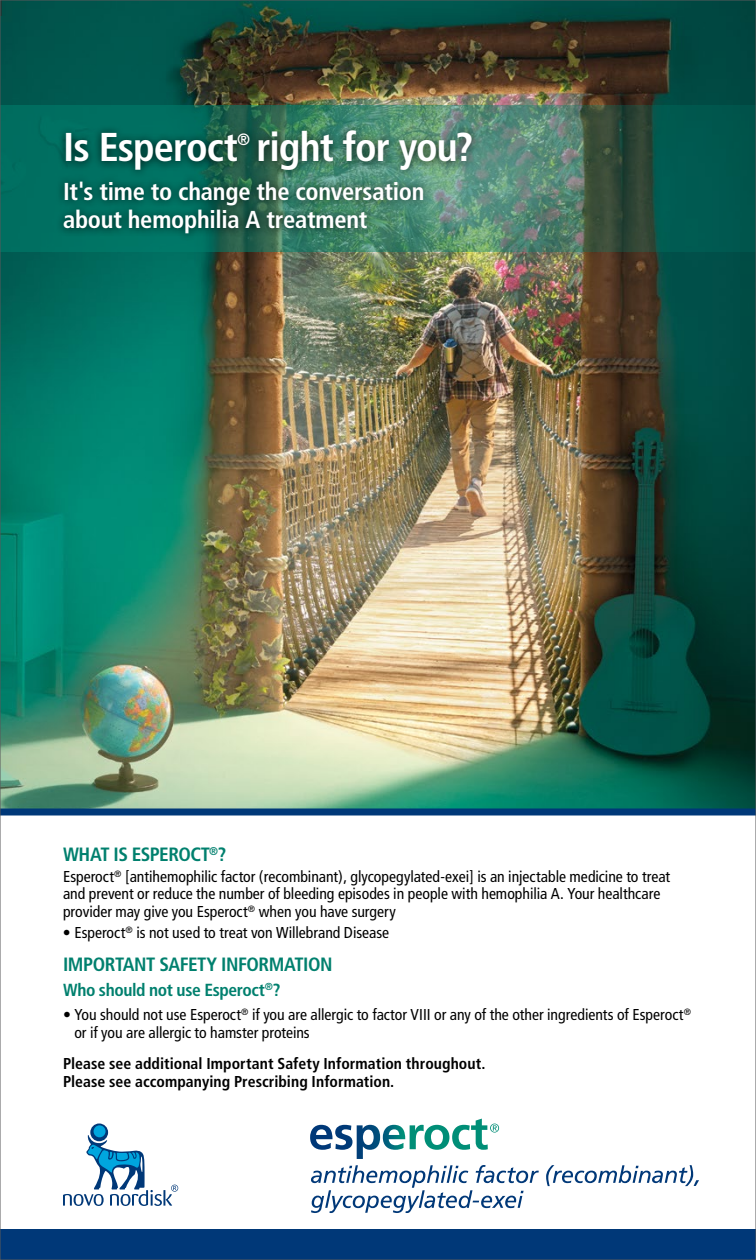
<style>
.page{position:relative;width:756px;height:1260px;background:#fff}
.page>*{position:absolute;margin:0;border:0;box-sizing:border-box;transform-origin:0 0}
.t1{font:700 condensed 40.25px "Frutiger LT Std";letter-spacing:-.025em;color:#fff}
.t2{font:700 condensed 24.5px/28px "Frutiger LT Std";letter-spacing:-.01em;color:#fff}
.t3{font:700 condensed 19.25px "Frutiger LT Std";letter-spacing:-.025em;color:#00806e}
.t4{font:700 condensed 17.5px "Frutiger LT Std";letter-spacing:-.02em;color:#00806e}
.t5{font:700 condensed 16.28px "Frutiger LT Std";color:#fff}
.t6{font:condensed 15.75px/17.5px "Frutiger";color:#000}
.t7{font:700 condensed 15.75px/17.5px "Frutiger";letter-spacing:.005em;color:#000}
</style>
<div class="page">
<img style="left:2px;top:2px;width:752px;height:806px">
<svg style="left:90px;top:1124px;width:18px;height:17px"></svg>
<div style="left:94px;top:1125px;width:12px;height:12px;background:#00a6de;border-radius:50%"></div>
<svg style="left:63px;top:1135px;width:115px;height:71px"></svg>
<div style="left:0;top:808px;width:756px;height:8px;background:#003878"></div>
<svg style="left:2px;top:105px;width:752px;height:147px;background:#2b6d5d"></svg>
<div style="left:56px;top:173px;width:376px;height:69px;background:#000;opacity:.75"></div>
<div style="left:57px;top:122px;width:423px;height:56px;background:#000;opacity:.75"></div>
<svg style="left:310px;top:1119px;width:189px;height:40px"></svg>
<svg style="left:311px;top:1165px;width:388px;height:48px"></svg>
<div style="left:0;top:1230px;width:756px;height:30px;background:#003878"></div>
<h1 class="t1" style="left:63px;top:124px;width:176px">Is Esperoct</h1>
<p class="t5" style="left:237px;top:130px;width:15px">®</p>
<h1 class="t1" style="left:257px;top:124px;width:218px">right for you?</h1>
<h2 class="t2" style="left:63px;top:178px;width:363px">It's time to change the conversation about hemophilia A treatment</h2>
<p class="t3" style="left:63px;top:843px;width:165px">WHAT IS ESPEROCT<sup>®</sup>?</p>
<p class="t6" style="left:63px;top:868px;width:609px">Esperoct<sup>®</sup> [antihemophilic factor (recombinant), glycopegylated-exei] is an injectable medicine to treat and prevent or reduce the number of bleeding episodes in people with hemophilia A. Your healthcare provider may give you Esperoct<sup>®</sup> when you have surgery</p>
<p class="t6" style="left:63px;top:924px;width:328px">• Esperoct<sup>®</sup> is not used to treat von Willebrand Disease</p>
<p class="t3" style="left:63px;top:953px;width:271px">IMPORTANT SAFETY INFORMATION</p>
<p class="t4" style="left:63px;top:979px;width:219px">Who should not use Esperoct<sup>®</sup>?</p>
<p class="t6" style="left:74px;top:1006px;width:618px;text-indent:-11px">• You should not use Esperoct<sup>®</sup> if you are allergic to factor VIII or any of the other ingredients of Esperoct<sup>® </sup>or if you are allergic to hamster proteins</p>
<p class="t7" style="left:63px;top:1055px;width:424px">Please see additional Important Safety Information throughout.<br>Please see accompanying Prescribing Information.</p>
</div>
